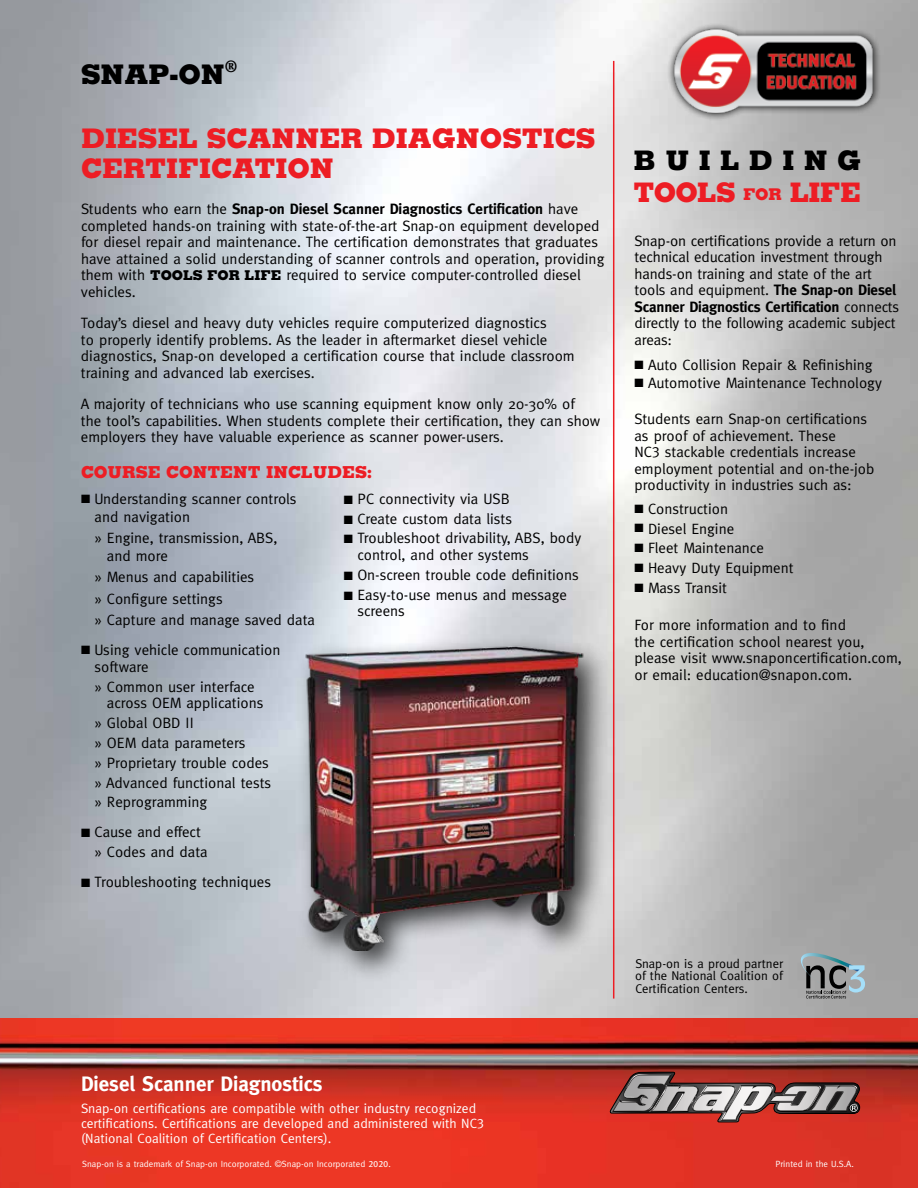
<style>
.page{position:relative;width:918px;height:1188px;background:#fff}
.page>*{position:absolute;margin:0;border:0;box-sizing:border-box;transform-origin:0 0}
.t1{font:800 27px/30px "Memphis";color:#ed1d24}
.t2{font:800 27px/32.2px "Memphis";letter-spacing:.16em;color:#ed1d24}
.t3{font:800 27px "Memphis";color:#000}
.t4{font:700 21px "Meta";color:#fff}
.t5{font:800 16.5px "Memphis";color:#ed1d24}
.t6{font:15px/16.5px "Meta";color:#000}
.t7{font:13.5px/15px "Meta";color:#fff}
.t8{font:12.75px/12.8px "Meta";color:#000;text-align:justify}
.t9{font:9px "Meta";color:#fff}
.s1{font-weight:700}
.s2{font-family:"Memphis";font-weight:800;font-size:13.5px}
.s3{color:#000}
.s4{font-size:16.2px}
.s5{font-family:"Meta Caps"}
.s6{font-family:"Meta LF"}
</style>
<div class="page">
<img style="left:0;top:1018px;width:918px;height:170px">
<svg style="left:609px;top:1072px;width:253px;height:51px;background:#9e635f"></svg>
<svg style="left:781px;top:934px;width:84px;height:65px;background:#94999b"></svg>
<div style="left:667px;top:22px;width:214px;height:100px;background:#a3a3a3"></div>
<img style="left:668px;top:22px;width:211px;height:99px">
<hr style="left:613px;top:61px;width:1px;height:938px;background:#ed1d24">
<div style="left:296px;top:635px;width:317px;height:349px;background:#000;opacity:.75"></div>
<img style="left:300px;top:637px;width:290px;height:314px">
<h1 class="t3" style="left:81px;top:57px;width:158px">SNAP-ON<sup>®</sup></h1>
<h1 class="t1" style="left:81px;top:123px;width:516px">DIESEL SCANNER DIAGNOSTICS<br>CERTIFICATION</h1>
<p class="t6" style="left:81px;top:201px;width:525px">Students who earn the <span class="s1">Snap-on Diesel Scanner Diagnostics Certification</span> have completed hands-on training with state-of-the-art Snap-on equipment developed for diesel repair and maintenance. The certification demonstrates that graduates have attained a solid understanding of scanner controls and operation, providing them with <span class="s2">TOOLS FOR LIFE</span> required to service computer-controlled diesel vehicles.</p>
<p class="t6" style="left:81px;top:315px;width:495px">Today’s diesel and heavy duty vehicles require computerized diagnostics<br>to properly identify problems. As the leader in aftermarket diesel vehicle diagnostics, Snap-on developed a certification course that include classroom training and advanced lab exercises.</p>
<p class="t6" style="left:81px;top:396px;width:521px">A majority of technicians who use scanning equipment know only 20-30% of<br>the tool’s capabilities. When students complete their certification, they can show employers they have valuable experience as scanner power-users.</p>
<p class="t5" style="left:81px;top:462px;width:293px">COURSE CONTENT INCLUDES:</p>
<p class="t6" style="left:95px;top:489px;width:204px;line-height:18px;text-indent:-14px">■ Understanding scanner controls and navigation</p>
<p class="t6" style="left:107px;top:529px;width:172px;line-height:18px;text-indent:-12px">» Engine, transmission, ABS, and more</p>
<p class="t6" style="left:94px;top:566px;width:222px;line-height:21.3px">» Menus and capabilities<br>» Configure settings<br>» Capture and manage saved data</p>
<p class="t6" style="left:95px;top:642px;width:187px;text-indent:-14px">■ Using vehicle communication software</p>
<p class="t6" style="left:107px;top:678px;width:158px;text-indent:-12px">» Common user interface across OEM applications</p>
<p class="t6" style="left:94px;top:713px;width:178px;line-height:19.8px">» Global OBD II<br>» OEM data parameters<br>» Proprietary trouble codes » Advanced functional tests » Reprogramming</p>
<p class="t6" style="left:94px;top:822px;width:115px;line-height:19.8px;text-indent:-13px">■ Cause and effect » Codes and data</p>
<p class="t6" style="left:81px;top:874px;width:192px">■ Troubleshooting techniques</p>
<p class="t6" style="left:344px;top:490px;width:167px">■ PC connectivity via USB</p>
<p class="t6" style="left:344px;top:510px;width:170px">■ Create custom data lists</p>
<p class="t6" style="left:357px;top:530px;width:226px;text-indent:-14px">■ Troubleshoot drivability, ABS, body control, and other systems</p>
<p class="t6" style="left:344px;top:566px;width:237px">■ On-screen trouble code definitions</p>
<p class="t6" style="left:357px;top:586px;width:211px;text-indent:-14px">■ Easy-to-use menus and message screens</p>
<h1 class="t2" style="left:634px;top:144px;width:229px"><span class="s3">BUILDING<br></span>TOOLS <span class="s4">FOR</span> LIFE</h1>
<p class="t6" style="left:634px;top:232px;width:266px">Snap-on certifications provide a return on technical education investment through hands-on training and state of the art tools and equipment. <span class="s1">The Snap-on Diesel Scanner Diagnostics Certification</span> connects directly to the following academic subject areas:</p>
<p class="t6" style="left:635px;top:356px;width:240px">■ Auto Collision Repair &amp; Refinishing</p>
<p class="t6" style="left:635px;top:374px;width:249px">■ Automotive Maintenance Technology</p>
<p class="t6" style="left:634px;top:411px;width:241px">Students earn Snap-on certifications as proof of achievement. These<br><span class="s5">NC3</span> stackable credentials increase employment potential and on-the-job productivity in industries such as:</p>
<p class="t6" style="left:635px;top:500px;width:95px">■ Construction</p>
<p class="t6" style="left:635px;top:520px;width:101px">■ Diesel Engine</p>
<p class="t6" style="left:635px;top:540px;width:131px">■ Fleet Maintenance</p>
<p class="t6" style="left:635px;top:560px;width:161px">■ Heavy Duty Equipment</p>
<p class="t6" style="left:635px;top:580px;width:94px">■ Mass Transit</p>
<p class="t6" style="left:634px;top:616px;width:269px">For more information and to find<br>the certification school nearest you, please visit www.snaponcertification.com, or email: education@snapon.com.</p>
<p class="t8" style="left:635px;top:957px;width:150px">Snap-on is a proud partner of the National Coalition of Certification Centers.</p>
<h2 class="t4" style="left:81px;top:1071px;width:243px">Diesel Scanner Diagnostics</h2>
<p class="t7" style="left:81px;top:1100px;width:405px">Snap-on certifications are compatible with other industry recognized certifications. Certifications are developed and administered with <span class="s5">NC3 </span>(National Coalition of Certification Centers).</p>
<p class="t9" style="left:82px;top:1158px;width:310px">Snap-on is a trademark of Snap-on Incorporated. ©Snap-on Incorporated <span class="s6">2020</span>.</p>
<p class="t9" style="left:776px;top:1158px;width:80px">Printed in the U.S.A.</p>
</div>
